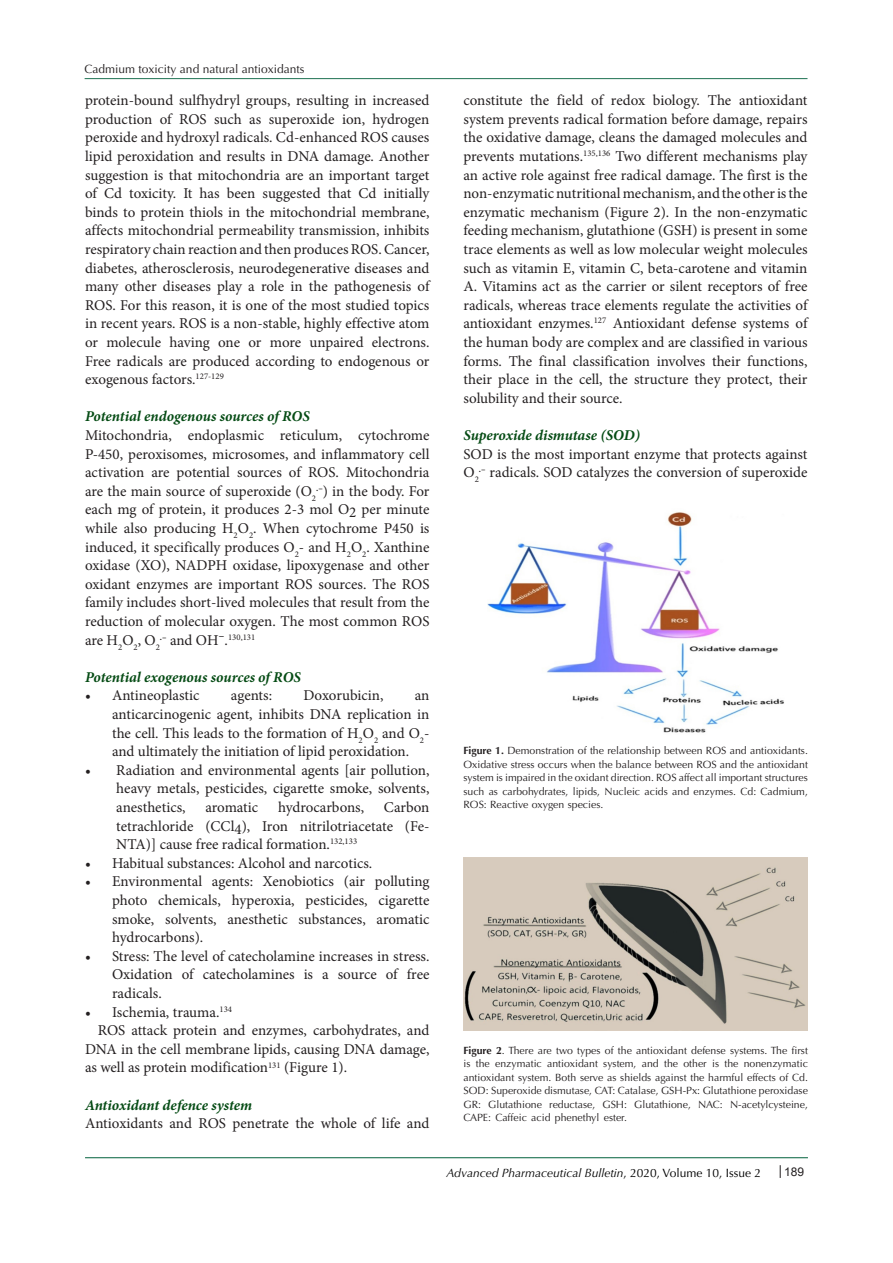
<style>
.page{position:relative;width:893px;height:1263px;background:#fff}
.page>*{position:absolute;margin:0;border:0;box-sizing:border-box;transform-origin:0 0}
.t1{font:15px/18.6px "Minion Pro";color:#231f20;text-align:justify}
.t2{font:italic 700 15px "Minion Pro";letter-spacing:-.005em;color:#054b14}
.t3{font:italic 12px "Optima LT Std";color:#000}
.t4{font:12px "Optima LT Std";color:#231f20}
.t5{font:12px "Arial";color:#231f20}
.t6{font:10.5px/13.5px "Optima LT Std";color:#231f20;text-align:justify}
.t7{font:8.7px "Minion Pro";color:#231f20}
.s1{font-weight:700}
.s2{font-size:15px}
.s3{font-family:"Cambria Math";font-size:15px}
.s4{font-style:normal}
</style>
<div class="page">
<svg style="left:780px;top:1165px;width:1px;height:13px"></svg>
<hr style="left:85px;top:1157px;width:723px;height:1px;background:#1e7252">
<hr style="left:85px;top:78px;width:722px;height:1px;background:#1e7252">
<img style="left:487px;top:512px;width:297px;height:221px">
<img style="left:463px;top:858px;width:345px;height:173px">
<p class="t4" style="left:85px;top:62px;width:221px">Cadmium toxicity and natural antioxidants</p>
<p class="t1" style="left:85px;top:91px;width:346px">protein-bound sulfhydryl groups, resulting in increased production of ROS such as superoxide ion, hydrogen peroxide and hydroxyl radicals. Cd-enhanced ROS causes lipid peroxidation and results in DNA damage. Another suggestion is that mitochondria are an important target of Cd toxicity. It has been suggested that Cd initially binds to protein thiols in the mitochondrial membrane, affects mitochondrial permeability transmission, inhibits respiratory chain reaction and then produces ROS. Cancer, diabetes, atherosclerosis, neurodegenerative diseases and many other diseases play a role in the pathogenesis of ROS. For this reason, it is one of the most studied topics in recent years. ROS is a non-stable, highly effective atom or molecule having one or more unpaired electrons.<br>Free radicals are produced according to endogenous or exogenous factors.<sup>127-129</sup></p>
<p class="t2" style="left:85px;top:406px;width:226px">Potential endogenous sources of ROS</p>
<p class="t1" style="left:85px;top:426px;width:346px">Mitochondria, endoplasmic reticulum, cytochrome P-450, peroxisomes, microsomes, and inflammatory cell activation are potential sources of ROS. Mitochondria are the main source of superoxide (O<sub>2</sub><sup>.–</sup>) in the body. For each mg of protein, it produces 2-3 mol O2 per minute while also producing H<sub>2</sub>O<sub>2</sub>. When cytochrome P450 is induced, it specifically produces O<sub>2</sub>- and H<sub>2</sub>O<sub>2</sub>. Xanthine oxidase (XO), NADPH oxidase, lipoxygenase and other oxidant enzymes are important ROS sources. The ROS family includes short-lived molecules that result from the reduction of molecular oxygen. The most common ROS are H<sub>2</sub>O<sub>2</sub>, O<sub>2</sub></p>
<p class="t7" style="left:160px;top:631px;width:97px"><span class="s1">.–</span> <span class="s2">and OH</span><span class="s3">⁻</span><span class="s2">.</span>130,131</p>
<p class="t2" style="left:85px;top:666px;width:217px">Potential exogenous sources of ROS</p>
<p class="t1" style="left:85px;top:686px;width:116px">• Antineoplastic</p>
<p class="t1" style="left:231px;top:686px;width:43px">agents:</p>
<p class="t1" style="left:303px;top:686px;width:82px">Doxorubicin,</p>
<p class="t1" style="left:112px;top:686px;width:319px;text-indent:303px">an anticarcinogenic agent, inhibits DNA replication in the cell. This leads to the formation of H<sub>2</sub>O<sub>2</sub> and O<sub>2</sub>- and ultimately the initiation of lipid peroxidation.</p>
<p class="t1" style="left:116px;top:761px;width:315px;text-indent:-31px">• Radiation and environmental agents [air pollution, heavy metals, pesticides, cigarette smoke, solvents, anesthetics,</p>
<p class="t1" style="left:116px;top:798px;width:315px;text-indent:268px">Carbon tetrachloride (CCl4), Iron nitrilotriacetate (Fe-NTA)] cause free radical formation.<sup>132,133</sup></p>
<p class="t1" style="left:85px;top:854px;width:289px">• Habitual substances: Alcohol and narcotics.</p>
<p class="t1" style="left:112px;top:872px;width:319px;text-indent:-27px">• Environmental agents: Xenobiotics (air polluting photo chemicals, hyperoxia, pesticides, cigarette smoke, solvents, anesthetic substances, aromatic hydrocarbons).</p>
<p class="t1" style="left:112px;top:947px;width:319px;text-indent:-27px">• Stress: The level of catecholamine increases in stress.<br>Oxidation of catecholamines is a source of free radicals.</p>
<p class="t1" style="left:85px;top:1003px;width:149px">• Ischemia, trauma.<sup>134</sup></p>
<p class="t1" style="left:85px;top:1021px;width:346px;text-indent:13px">ROS attack protein and enzymes, carbohydrates, and DNA in the cell membrane lipids, causing DNA damage, as well as protein modification<sup>131</sup> (Figure 1).</p>
<p class="t2" style="left:85px;top:1094px;width:169px">Antioxidant defence system</p>
<p class="t1" style="left:85px;top:1114px;width:346px">Antioxidants and ROS penetrate the whole of life and</p>
<p class="t1" style="left:205px;top:798px;width:54px">aromatic</p>
<p class="t1" style="left:278px;top:798px;width:88px">hydrocarbons,</p>
<p class="t1" style="left:463px;top:91px;width:346px">constitute the field of redox biology. The antioxidant system prevents radical formation before damage, repairs the oxidative damage, cleans the damaged molecules and prevents mutations.<sup>135,136</sup> Two different mechanisms play an active role against free radical damage. The first is the non-enzymatic nutritional mechanism, and the other is the enzymatic mechanism (Figure 2). In the non-enzymatic feeding mechanism, glutathione (GSH) is present in some trace elements as well as low molecular weight molecules such as vitamin E, vitamin C, beta-carotene and vitamin A. Vitamins act as the carrier or silent receptors of free radicals, whereas trace elements regulate the activities of antioxidant enzymes.<sup>127</sup> Antioxidant defense systems of the human body are complex and are classified in various forms. The final classification involves their functions, their place in the cell, the structure they protect, their solubility and their source.</p>
<p class="t2" style="left:463px;top:424px;width:178px">Superoxide dismutase (SOD)</p>
<p class="t1" style="left:463px;top:445px;width:346px">SOD is the most important enzyme that protects against<br>O<sub>2</sub><sup>.–</sup> radicals. SOD catalyzes the conversion of superoxide</p>
<p class="t6" style="left:463px;top:744px;width:346px"><span class="s1">Figure 1.</span> Demonstration of the relationship between ROS and antioxidants.<br>Oxidative stress occurs when the balance between ROS and the antioxidant system is impaired in the oxidant direction. ROS affect all important structures such as carbohydrates, lipids, Nucleic acids and enzymes. Cd: Cadmium, ROS: Reactive oxygen species.</p>
<p class="t6" style="left:463px;top:1044px;width:346px"><span class="s1">Figure 2</span>. There are two types of the antioxidant defense systems. The first is the enzymatic antioxidant system, and the other is the nonenzymatic antioxidant system. Both serve as shields against the harmful effects of Cd.</p>
<p class="t6" style="left:463px;top:1084px;width:346px">SOD: Superoxide dismutase, CAT: Catalase, GSH-Px: Glutathione peroxidase GR: Glutathione reductase, GSH: Glutathione, NAC: N-acetylcysteine, CAPE: Caffeic acid phenethyl ester.</p>
<p class="t3" style="left:446px;top:1165px;width:316px">Advanced Pharmaceutical Bulletin<span class="s4">, 2020, Volume 10, Issue 2</span></p>
<p class="t5" style="left:784px;top:1164px;width:22px">189</p>
</div>
